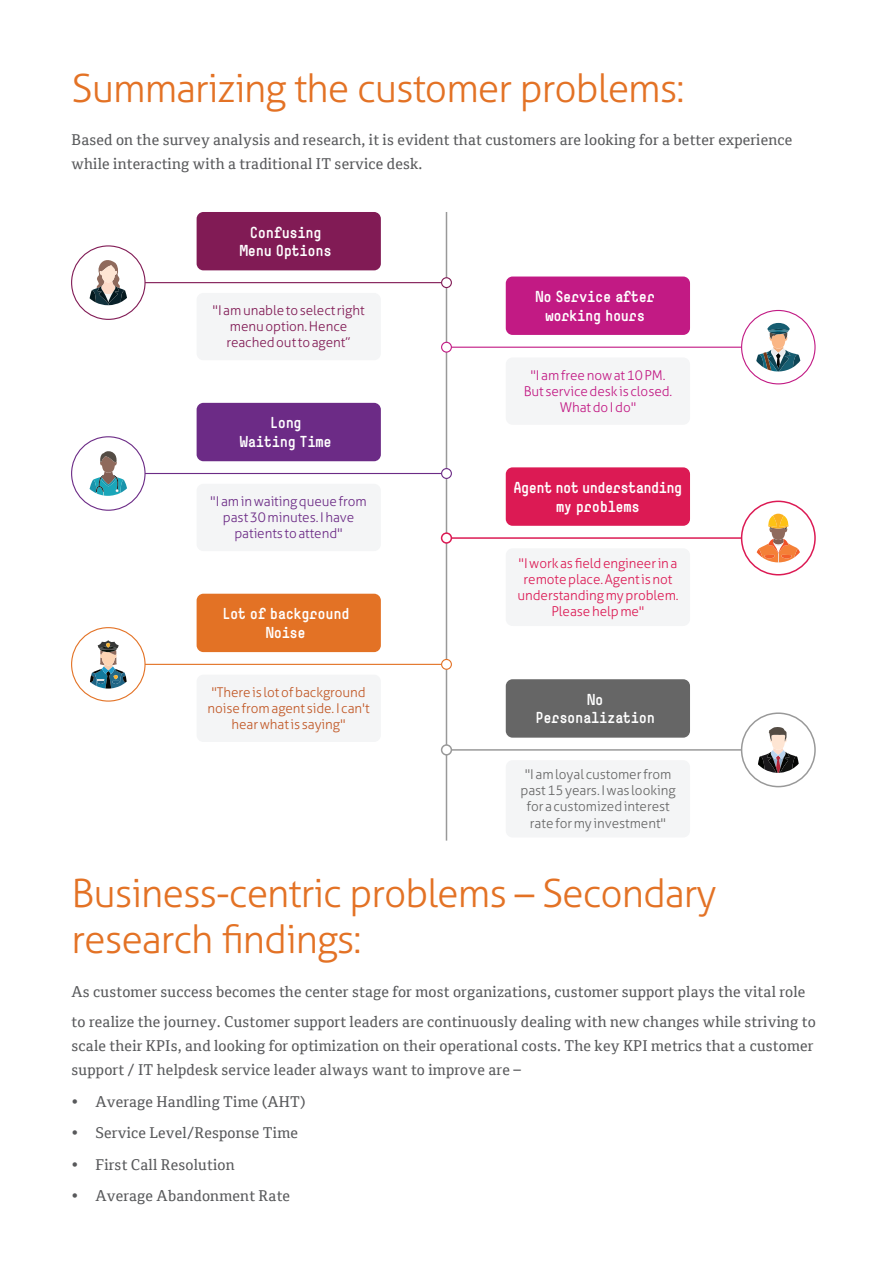
<style>
.page{position:relative;width:893px;height:1263px;background:#fff}
.page>*{position:absolute;margin:0;border:0;box-sizing:border-box;transform-origin:0 0}
.t1{font:300 39px/46.8px "Aller Typo";letter-spacing:-.025em;color:#e37225}
.t2{font:15px/24px "Cordale";letter-spacing:.01em;color:#58595b}
.t3{font:700 15px/18.6px "Simple";letter-spacing:-.02em;color:#fff;text-align:center}
.t4{font:700 15px/18.6px "Simple";letter-spacing:-.04em;color:#fff;text-align:center}
.t5{font:300 13.5px/16.2px "Aller Typo";letter-spacing:-.005em;color:#666;text-align:center}
.t6{font:300 13.5px/16.2px "Aller Typo";letter-spacing:-.005em;color:#dc1a54;text-align:center}
.t7{font:300 13.5px/16.2px "Aller Typo";letter-spacing:-.005em;color:#c15826;text-align:center}
.t8{font:300 13.5px/16.2px "Aller Typo";letter-spacing:-.005em;color:#6c2b86;text-align:center}
.t9{font:300 13.5px/16.2px "Aller Typo";letter-spacing:-.005em;color:#811b55;text-align:center}
.t10{font:300 13.5px/16.2px "Aller Typo";letter-spacing:-.005em;color:#c21a84;text-align:center}
</style>
<div class="page">
<hr style="left:446px;top:212px;width:1px;height:629px;background:#999">
<div style="left:197px;top:212px;width:184px;height:58px;background:#811b55;border-radius:7px"></div>
<div style="left:197px;top:293px;width:184px;height:67px;background:#f4f5f6;border-radius:7px"></div>
<hr style="left:145px;top:282px;width:297px;height:1px;background:#811b55">
<div style="left:442px;top:278px;width:9px;height:10px;background:#fff;border-radius:50%"></div>
<div style="left:441px;top:277px;width:11px;height:11px;border:1px solid #811b55;border-radius:50%"></div>
<div style="left:71px;top:245px;width:75px;height:75px;border:1px solid #811b55;border-radius:50%"></div>
<div style="left:506px;top:276px;width:184px;height:59px;background:#c21a84;border-radius:7px"></div>
<div style="left:506px;top:357px;width:184px;height:68px;background:#f4f5f6;border-radius:7px"></div>
<hr style="left:451px;top:347px;width:291px;height:1px;background:#c21a84">
<div style="left:741px;top:310px;width:75px;height:74px;border:1px solid #c21a84;border-radius:50%"></div>
<div style="left:442px;top:342px;width:9px;height:10px;background:#fff;border-radius:50%"></div>
<div style="left:441px;top:342px;width:11px;height:11px;border:1px solid #c21a84;border-radius:50%"></div>
<div style="left:197px;top:403px;width:184px;height:58px;background:#6c2b86;border-radius:7px"></div>
<div style="left:197px;top:484px;width:184px;height:67px;background:#f4f5f6;border-radius:7px"></div>
<hr style="left:145px;top:473px;width:297px;height:1px;background:#6c2b86">
<div style="left:442px;top:469px;width:9px;height:9px;background:#fff;border-radius:50%"></div>
<div style="left:441px;top:468px;width:11px;height:11px;border:1px solid #6c2b86;border-radius:50%"></div>
<div style="left:71px;top:436px;width:75px;height:75px;border:1px solid #6c2b86;border-radius:50%"></div>
<div style="left:506px;top:467px;width:184px;height:59px;background:#dc1a54;border-radius:7px"></div>
<div style="left:506px;top:548px;width:184px;height:78px;background:#f4f5f6;border-radius:7px"></div>
<hr style="left:451px;top:537px;width:291px;height:2px;background:#dc1a54">
<div style="left:741px;top:501px;width:75px;height:74px;border:2px solid #dc1a54;border-radius:50%"></div>
<div style="left:442px;top:533px;width:9px;height:10px;background:#fff;border-radius:50%"></div>
<div style="left:441px;top:532px;width:11px;height:12px;border:2px solid #dc1a54;border-radius:50%"></div>
<div style="left:197px;top:594px;width:184px;height:58px;background:#e37225;border-radius:7px"></div>
<div style="left:197px;top:675px;width:184px;height:67px;background:#f4f5f6;border-radius:7px"></div>
<hr style="left:145px;top:664px;width:297px;height:1px;background:#e37225">
<div style="left:442px;top:659px;width:9px;height:10px;background:#fff;border-radius:50%"></div>
<div style="left:441px;top:659px;width:11px;height:11px;border:1px solid #e37225;border-radius:50%"></div>
<div style="left:71px;top:627px;width:75px;height:75px;border:1px solid #e37225;border-radius:50%"></div>
<div style="left:506px;top:679px;width:184px;height:59px;background:#666;border-radius:7px"></div>
<div style="left:506px;top:760px;width:184px;height:77px;background:#f4f5f6;border-radius:7px"></div>
<hr style="left:451px;top:749px;width:291px;height:2px;background:#999">
<div style="left:741px;top:712px;width:75px;height:75px;border:2px solid #999;border-radius:50%"></div>
<div style="left:442px;top:745px;width:9px;height:10px;background:#fff;border-radius:50%"></div>
<div style="left:441px;top:744px;width:11px;height:11px;border:2px solid #999;border-radius:50%"></div>
<svg style="left:90px;top:640px;width:37px;height:48px"></svg>
<svg style="left:757px;top:514px;width:43px;height:48px"></svg>
<svg style="left:758px;top:727px;width:41px;height:46px"></svg>
<svg style="left:90px;top:451px;width:37px;height:45px"></svg>
<svg style="left:90px;top:260px;width:37px;height:45px"></svg>
<svg style="left:756px;top:323px;width:44px;height:48px"></svg>
<h1 class="t1" style="left:72px;top:65px;width:614px">Summarizing the customer problems:</h1>
<p class="t2" style="left:72px;top:127px;width:722px">Based on the survey analysis and research, it is evident that customers are looking for a better experience while interacting with a traditional IT service desk.</p>
<p class="t3" style="left:240px;top:223px;width:93px">Confusing<br>Menu Options</p>
<p class="t9" style="left:213px;top:302px;width:154px">"I am unable to select right menu option. Hence reached out to agent”</p>
<p class="t3" style="left:240px;top:413px;width:93px">Long<br>Waiting Time</p>
<p class="t8" style="left:210px;top:493px;width:158px">"I am in waiting queue from past 30 minutes. I have patients to attend"</p>
<p class="t3" style="left:222px;top:604px;width:129px">Lot of background<br>Noise</p>
<p class="t7" style="left:208px;top:684px;width:164px">"There is lot of background noise from agent side. I can't hear what is saying"</p>
<p class="t3" style="left:535px;top:287px;width:121px">No Service after working hours</p>
<p class="t10" style="left:524px;top:367px;width:150px">"I am free now at 10 PM.<br>But service desk is closed.<br>What do I do"</p>
<p class="t4" style="left:513px;top:478px;width:170px">Agent not understanding my problems</p>
<p class="t6" style="left:517px;top:555px;width:163px">"I work as field engineer in a remote place. Agent is not understanding my problem.<br>Please help me"</p>
<p class="t3" style="left:535px;top:690px;width:121px">No<br>Personalization</p>
<p class="t5" style="left:520px;top:766px;width:157px">"I am loyal customer from past 15 years. I was looking for a customized interest rate for my investment"</p>
<h1 class="t1" style="left:72px;top:869px;width:646px">Business-centric problems – Secondary research findings:</h1>
<p class="t2" style="left:72px;top:977px;width:746px;line-height:30px">As customer success becomes the center stage for most organizations, customer support plays the vital role to realize the journey. Customer support leaders are continuously dealing with new changes while striving to</p>
<p class="t2" style="left:72px;top:1034px;width:743px">scale their KPIs, and looking for optimization on their operational costs. The key KPI metrics that a customer support / IT helpdesk service leader always want to improve are –</p>
<p class="t2" style="left:72px;top:1089px;width:236px">• Average Handling Time (AHT)</p>
<p class="t2" style="left:72px;top:1121px;width:228px">• Service Level/Response Time</p>
<p class="t2" style="left:72px;top:1152px;width:165px">• First Call Resolution</p>
<p class="t2" style="left:72px;top:1184px;width:220px">• Average Abandonment Rate</p>
</div>
